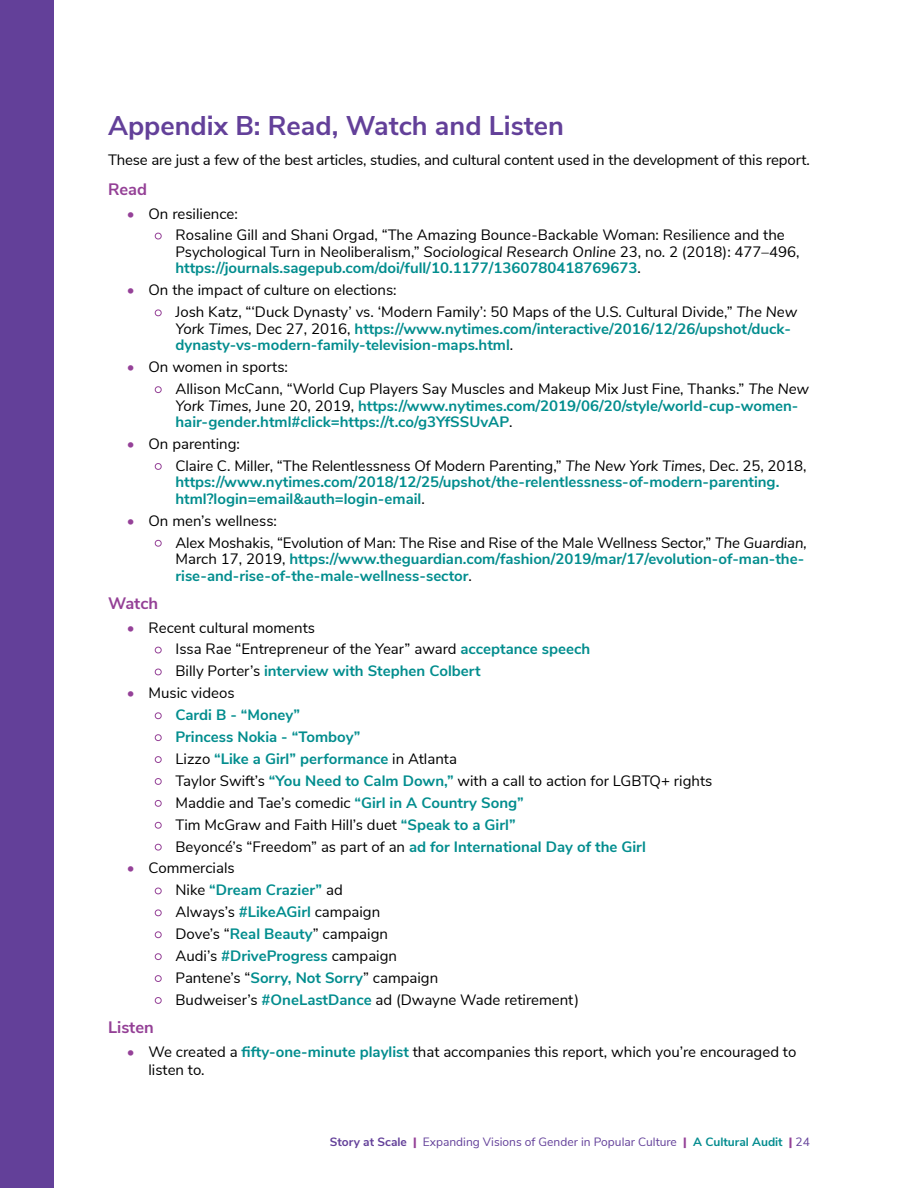
<style>
.page{position:relative;width:918px;height:1188px;background:#fff}
.page>*{position:absolute;margin:0;border:0;box-sizing:border-box;transform-origin:0 0}
.t1{font:700 27px "Nunito Sans";color:#634099}
.t2{font:700 16.5px "Nunito Sans";color:#944096}
.t3{font:700 15px/16.5px "Nunito Sans";color:#028d8e}
.t4{font:15px/16.5px "Nunito Sans";color:#000}
.t5{font:12px "Nunito Sans";color:#634099}
.s1{font-weight:300;color:#954198}
.s2{font-weight:300;font-size:16.5px;color:#944096}
.s3{font-style:italic}
.s4{font-weight:700;color:#028d8e}
.s5{font-weight:400;color:#000}
.s6{font-weight:400;font-style:italic;color:#000}
.s7{font-weight:700}
.s8{font-weight:900;color:#944096}
.s9{font-weight:700;color:#038c8f}
</style>
<div class="page">
<div style="left:0;top:0;width:54px;height:1188px;background:#634099"></div>
<h1 class="t1" style="left:108px;top:106px;width:457px">Appendix B: Read, Watch and Listen</h1>
<p class="t4" style="left:108px;top:151px;width:704px">These are just a few of the best articles, studies, and cultural content used in the development of this report.</p>
<p class="t2" style="left:108px;top:177px;width:41px">Read</p>
<p class="t4" style="left:127px;top:204px;width:113px"><span class="s1">•</span> On resilience:</p>
<p class="t4" style="left:176px;top:226px;width:626px;text-indent:-22px"><span class="s2">•</span> Rosaline Gill and Shani Orgad, “The Amazing Bounce-Backable Woman: Resilience and the<br>Psychological Turn in Neoliberalism,” <span class="s3">Sociological Research Online</span> 23, no. 2 (2018): 477–496, <span class="s4">https://journals.sagepub.com/doi/full/10.1177/1360780418769673</span>.</p>
<p class="t4" style="left:127px;top:281px;width:271px"><span class="s1">•</span> On the impact of culture on elections:</p>
<p class="t3" style="left:176px;top:303px;width:623px;text-indent:-22px"><span class="s2">•</span> <span class="s5">Josh Katz, “‘Duck Dynasty’ vs. ‘Modern Family’: 50 Maps of the U.S. Cultural Divide,”</span> <span class="s6">The New<br>York Times,</span> <span class="s5">Dec 27, 2016,</span> https://www.nytimes.com/interactive/2016/12/26/upshot/duck&shy;dynasty-vs-modern-family-television-maps.html<span class="s5">.</span></p>
<p class="t4" style="left:127px;top:358px;width:163px"><span class="s1">•</span> On women in sports:</p>
<p class="t3" style="left:176px;top:380px;width:635px;text-indent:-22px"><span class="s2">•</span> <span class="s5">Allison McCann, “World Cup Players Say Muscles and Makeup Mix Just Fine, Thanks.”</span> <span class="s6">The New<br>York Times,</span> <span class="s5">June 20, 2019,</span> https://www.nytimes.com/2019/06/20/style/world-cup-women&shy;hair-gender.html#click=https://t.co/g3YfSSUvAP<span class="s5">.</span></p>
<p class="t4" style="left:127px;top:435px;width:115px"><span class="s1">•</span> On parenting:</p>
<p class="t3" style="left:176px;top:457px;width:633px;text-indent:-22px"><span class="s2">•</span> <span class="s5">Claire C. Miller, “The Relentlessness Of Modern Parenting,”</span> <span class="s6">The New York Times</span><span class="s5">, Dec. 25, 2018, </span>https://www.nytimes.com/2018/12/25/upshot/the-relentlessness-of-modern-parenting. html?login=email&amp;auth=login-email<span class="s5">.</span></p>
<p class="t4" style="left:127px;top:511px;width:152px"><span class="s1">•</span> On men’s wellness:</p>
<p class="t3" style="left:176px;top:533px;width:633px;text-indent:-22px"><span class="s2">•</span> <span class="s5">Alex Moshakis, “Evolution of Man: The Rise and Rise of the Male Wellness Sector,”</span> <span class="s6">The Guardian,<br></span><span class="s5">March 17, 2019,</span> https://www.theguardian.com/fashion/2019/mar/17/evolution-of-man-the&shy;rise-and-rise-of-the-male-wellness-sector<span class="s5">.</span></p>
<p class="t2" style="left:108px;top:591px;width:52px">Watch</p>
<p class="t4" style="left:127px;top:618px;width:190px"><span class="s1">•</span> Recent cultural moments</p>
<p class="t4" style="left:154px;top:640px;width:438px"><span class="s2">•</span> Issa Rae “Entrepreneur of the Year” award <span class="s4">acceptance speech</span></p>
<p class="t3" style="left:154px;top:662px;width:328px"><span class="s2">•</span> <span class="s5">Billy Porter’s</span> interview with Stephen Colbert</p>
<p class="t4" style="left:127px;top:684px;width:109px"><span class="s1">•</span> Music videos</p>
<p class="t3" style="left:154px;top:706px;width:148px"><span class="s2">•</span> Cardi B - “Money”</p>
<p class="t3" style="left:154px;top:728px;width:208px"><span class="s2">•</span> Princess Nokia - “Tomboy”</p>
<p class="t3" style="left:154px;top:750px;width:305px"><span class="s2">•</span> <span class="s5">Lizzo</span> “Like a Girl” performance <span class="s5">in Atlanta</span></p>
<p class="t4" style="left:154px;top:771px;width:560px"><span class="s2">•</span> Taylor Swift’s <span class="s4">“You Need to Calm Down,”</span> with a call to action for LGBTQ+ rights</p>
<p class="t4" style="left:154px;top:793px;width:371px"><span class="s2">•</span> Maddie and Tae’s comedic <span class="s4">“Girl in A Country Song”</span></p>
<p class="t4" style="left:154px;top:815px;width:363px"><span class="s2">•</span> Tim McGraw and Faith Hill’s duet <span class="s4">“Speak to a Girl”</span></p>
<p class="t3" style="left:154px;top:837px;width:493px"><span class="s2">•</span> <span class="s5">Beyoncé’s “Freedom” as part of an</span> ad for International Day of the Girl</p>
<p class="t4" style="left:127px;top:859px;width:109px"><span class="s1">•</span> Commercials</p>
<p class="t3" style="left:154px;top:881px;width:190px"><span class="s2">•</span> <span class="s5">Nike</span> “Dream Crazier” <span class="s5">ad</span></p>
<p class="t4" style="left:154px;top:903px;width:228px"><span class="s2">•</span> Always’s <span class="s4">#LikeAGirl</span> campaign</p>
<p class="t4" style="left:154px;top:925px;width:236px"><span class="s2">•</span> Dove’s “<span class="s4">Real Beauty</span>” campaign</p>
<p class="t4" style="left:154px;top:947px;width:245px"><span class="s2">•</span> Audi’s <span class="s4">#DriveProgress</span> campaign</p>
<p class="t4" style="left:154px;top:969px;width:286px"><span class="s2">•</span> Pantene’s “<span class="s4">Sorry, Not Sorry</span>” campaign</p>
<p class="t4" style="left:154px;top:990px;width:427px"><span class="s2">•</span> Budweiser’s <span class="s4">#OneLastDance</span> ad (Dwayne Wade retirement)</p>
<p class="t2" style="left:108px;top:1016px;width:47px">Listen</p>
<p class="t4" style="left:148px;top:1042px;width:649px;line-height:18px;text-indent:-22px"><span class="s1">•</span> We created a <span class="s4">fifty-one-minute playlist</span> that accompanies this report, which you’re encouraged to listen to.</p>
<p class="t5" style="left:330px;top:1133px;width:482px"><span class="s7">Story at Scale</span> <span class="s8">|</span> Expanding Visions of Gender in Popular Culture <span class="s8">|</span> <span class="s9">A Cultural Audit</span> <span class="s8">|</span> 24</p>
</div>
